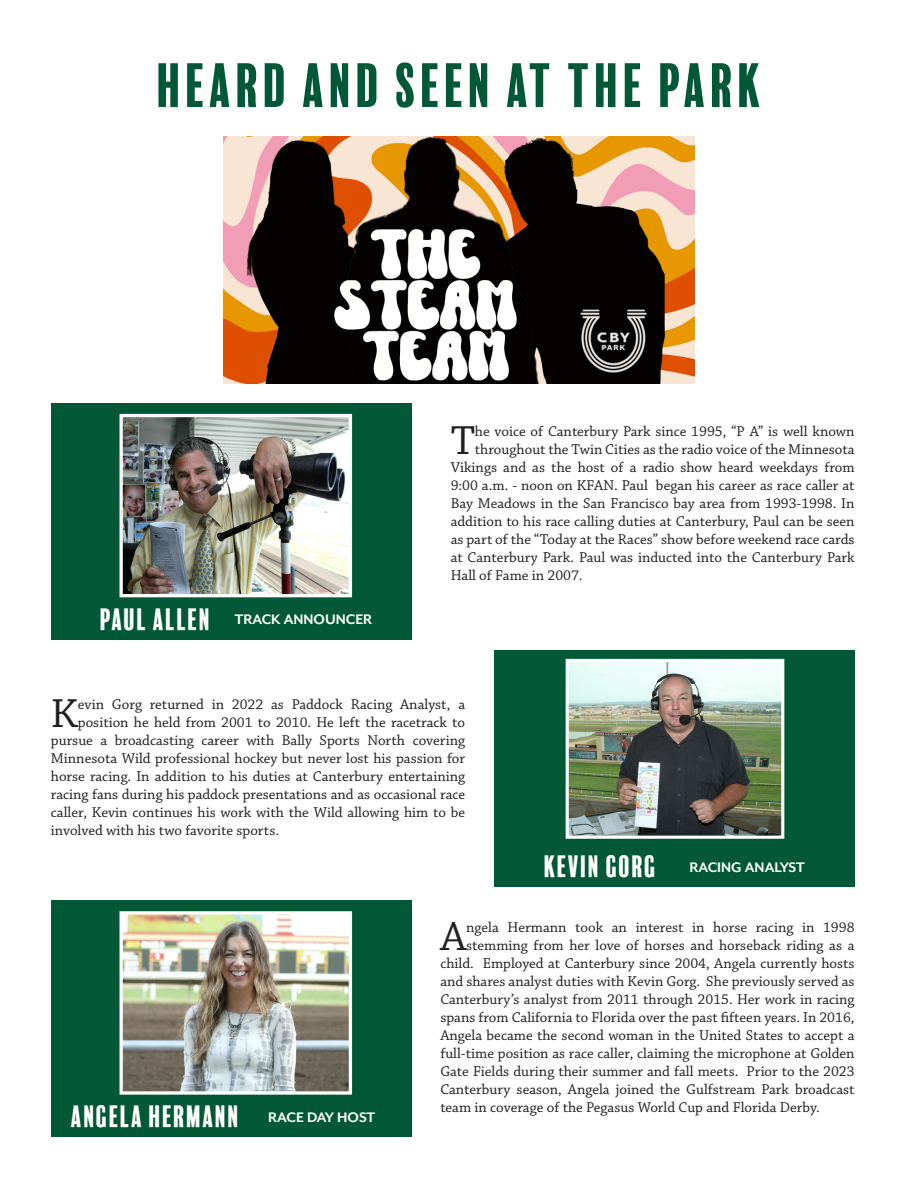
<style>
.page{position:relative;width:918px;height:1188px;background:#fff}
.page>*{position:absolute;margin:0;border:0;box-sizing:border-box;transform-origin:0 0}
.Ultimate_Heading{font:57px "Balboa Plus Fill";letter-spacing:.025em;color:#005838}
.t1{font:42.75px "Chaparral Pro";color:#231f20}
.Heading{font:28.35px "Balboa Plus Fill";color:#fff}
.Subheading{font:700 15.9px "Mr Eaves XL Mod OT";color:#fff}
.t2{font:15px "Chaparral Pro";color:#231f20}
</style>
<div class="page">
<div style="left:51px;top:404px;width:360px;height:236px;background:#015836"></div>
<div style="left:51px;top:901px;width:360px;height:236px;background:#015836"></div>
<div style="left:494px;top:651px;width:361px;height:236px;background:#015836"></div>
<img style="left:124px;top:418px;width:224px;height:175px">
<div style="left:120px;top:414px;width:232px;height:183px;border:3px solid #fff"></div>
<img style="left:124px;top:915px;width:224px;height:176px">
<div style="left:120px;top:911px;width:232px;height:184px;border:3px solid #fff"></div>
<img style="left:570px;top:663px;width:210px;height:172px">
<div style="left:566px;top:659px;width:218px;height:180px;border:3px solid #fff"></div>
<img style="left:223px;top:136px;width:472px;height:248px">
<p class="Ultimate_Heading" style="left:157px;top:54px;width:608px">HEARD AND SEEN AT THE PARK</p>
<p class="Heading" style="left:100px;top:603px;width:113px">PAUL ALLEN</p>
<p class="Subheading" style="left:235px;top:611px;width:139px">TRACK ANNOUNCER</p>
<p class="t1" style="left:451px;top:417px;width:26px">T</p>
<p class="t2" style="left:475px;top:423px;width:381px">he voice of Canterbury Park since 1995, “P A” is well known</p>
<p class="t2" style="left:475px;top:441px;width:381px">throughout the Twin Cities as the radio voice of the Minnesota</p>
<p class="t2" style="left:451px;top:459px;width:405px">Vikings and as the host of a radio show heard weekdays from</p>
<p class="t2" style="left:451px;top:477px;width:405px">9:00 a.m. - noon on KFAN. Paul began his career as race caller at</p>
<p class="t2" style="left:451px;top:495px;width:405px">Bay Meadows in the San Francisco bay area from 1993-1998. In</p>
<p class="t2" style="left:451px;top:513px;width:405px">addition to his race calling duties at Canterbury, Paul can be seen</p>
<p class="t2" style="left:451px;top:531px;width:405px">as part of the “Today at the Races” show before weekend race cards</p>
<p class="t2" style="left:451px;top:549px;width:405px">at Canterbury Park. Paul was inducted into the Canterbury Park</p>
<p class="t2" style="left:451px;top:567px;width:133px">Hall of Fame in 2007.</p>
<p class="t1" style="left:51px;top:689px;width:28px">K</p>
<p class="t2" style="left:78px;top:696px;width:389px">evin Gorg returned in 2022 as Paddock Racing Analyst, a</p>
<p class="t2" style="left:78px;top:714px;width:389px">position he held from 2001 to 2010. He left the racetrack to</p>
<p class="t2" style="left:51px;top:732px;width:416px">pursue a broadcasting career with Bally Sports North covering</p>
<p class="t2" style="left:51px;top:750px;width:416px">Minnesota Wild professional hockey but never lost his passion for</p>
<p class="t2" style="left:51px;top:768px;width:416px">horse racing. In addition to his duties at Canterbury entertaining</p>
<p class="t2" style="left:51px;top:786px;width:416px">racing fans during his paddock presentations and as occasional race</p>
<p class="t2" style="left:51px;top:804px;width:416px">caller, Kevin continues his work with the Wild allowing him to be</p>
<p class="t2" style="left:51px;top:822px;width:230px">involved with his two favorite sports.</p>
<p class="Heading" style="left:544px;top:850px;width:115px">KEVIN GORG</p>
<p class="Subheading" style="left:690px;top:858px;width:117px">RACING ANALYST</p>
<p class="Heading" style="left:71px;top:1100px;width:171px">ANGELA HERMANN</p>
<p class="Subheading" style="left:268px;top:1108px;width:108px">RACE DAY HOST</p>
<p class="t1" style="left:440px;top:913px;width:27px">A</p>
<p class="t2" style="left:466px;top:919px;width:390px">ngela Hermann took an interest in horse racing in 1998</p>
<p class="t2" style="left:466px;top:937px;width:390px">stemming from her love of horses and horseback riding as a</p>
<p class="t2" style="left:440px;top:955px;width:416px">child. Employed at Canterbury since 2004, Angela currently hosts</p>
<p class="t2" style="left:440px;top:973px;width:416px">and shares analyst duties with Kevin Gorg. She previously served as</p>
<p class="t2" style="left:440px;top:991px;width:416px">Canterbury’s analyst from 2011 through 2015. Her work in racing</p>
<p class="t2" style="left:440px;top:1009px;width:416px">spans from California to Florida over the past fifteen years. In 2016,</p>
<p class="t2" style="left:440px;top:1027px;width:416px">Angela became the second woman in the United States to accept a</p>
<p class="t2" style="left:440px;top:1045px;width:416px">full-time position as race caller, claiming the microphone at Golden</p>
<p class="t2" style="left:440px;top:1063px;width:416px">Gate Fields during their summer and fall meets. Prior to the 2023</p>
<p class="t2" style="left:440px;top:1081px;width:416px">Canterbury season, Angela joined the Gulfstream Park broadcast</p>
<p class="t2" style="left:440px;top:1099px;width:381px">team in coverage of the Pegasus World Cup and Florida Derby.</p>
</div>
